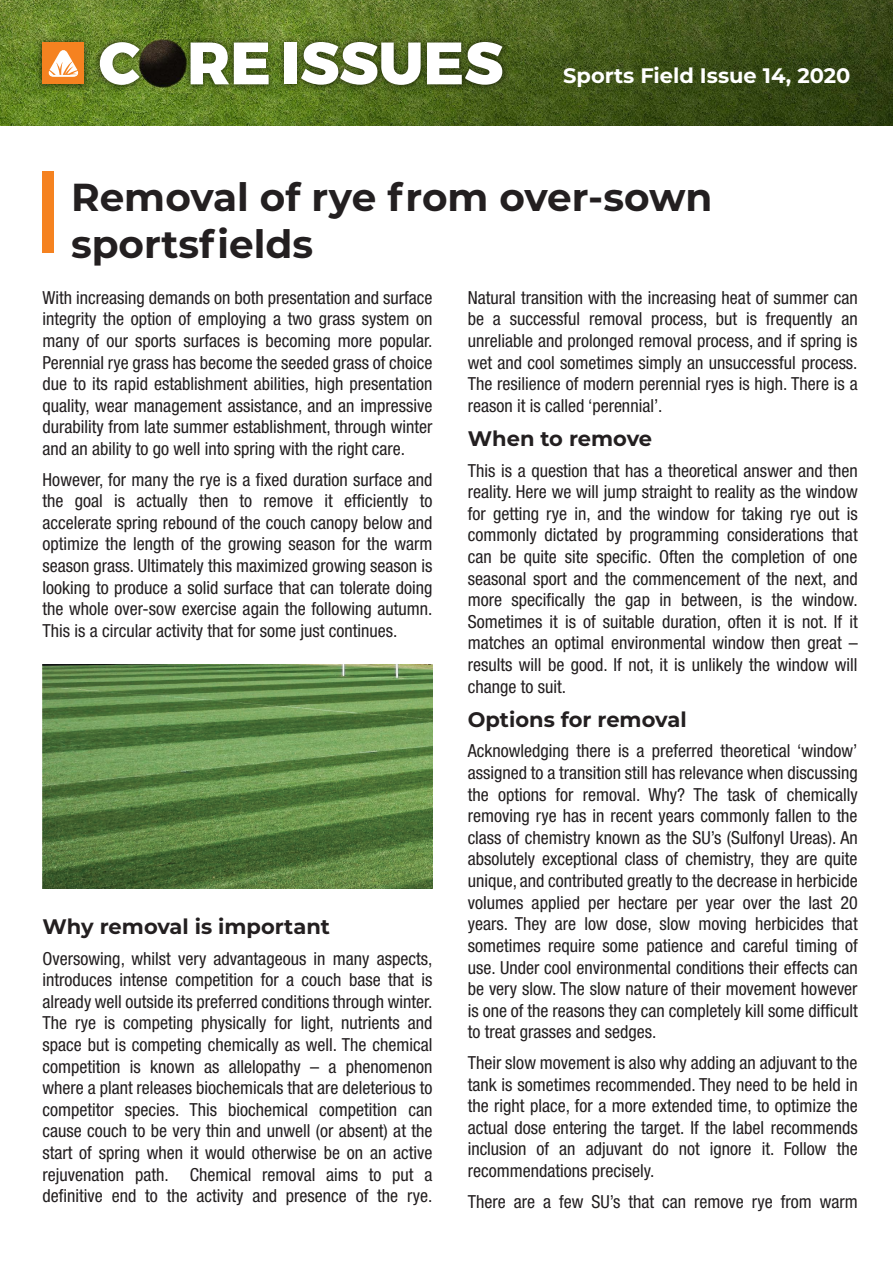
<style>
.page{position:relative;width:893px;height:1263px;background:#fff}
.page>*{position:absolute;margin:0;border:0;box-sizing:border-box;transform-origin:0 0}
.t1{font:700 39px/46.8px "Montserrat";color:#231f20}
.t2{font:700 21px "Montserrat";color:#231f20}
.t3{font:700 21px "Montserrat";color:#fff}
.t4{font:condensed 18px/21.6px "Helvetica Neue LT Std";color:#231f20;text-align:justify}
.t5{font:condensed 18px/21.6px "Helvetica Neue";color:#231f20;text-align:justify}
</style>
<div class="page">
<img style="left:0;top:0;width:893px;height:126px">
<img style="left:33px;top:32px;width:479px;height:62px">
<svg style="left:100px;top:42px;width:40px;height:43px"></svg>
<svg style="left:191px;top:43px;width:78px;height:41px"></svg>
<div style="left:284px;top:43px;width:13px;height:41px;background:#fff"></div>
<svg style="left:301px;top:42px;width:120px;height:43px"></svg>
<svg style="left:427px;top:42px;width:75px;height:43px"></svg>
<div style="left:43px;top:43px;width:41px;height:41px;background:#f58220"></div>
<svg style="left:48px;top:50px;width:31px;height:27px"></svg>
<div style="left:43px;top:172px;width:11px;height:81px;background:#f58220"></div>
<img style="left:43px;top:664px;width:389px;height:224px">
<p class="t3" style="left:563px;top:61px;width:289px">Sports Field Issue 14, 2020</p>
<h1 class="t1" style="left:71px;top:172px;width:643px">Removal of rye from over-sown sportsfields</h1>
<p class="t5" style="left:43px;top:286px;width:391px">With increasing demands on both presentation and surface integrity the option of employing a two grass system on many of our sports surfaces is becoming more popular.<br>Perennial rye grass has become the seeded grass of choice due to its rapid establishment abilities, high presentation quality, wear management assistance, and an impressive durability from late summer establishment, through winter and an ability to go well into spring with the right care.</p>
<p class="t5" style="left:43px;top:468px;width:391px">However, for many the rye is a fixed duration surface and the goal is actually then to remove it efficiently to accelerate spring rebound of the couch canopy below and optimize the length of the growing season for the warm season grass. Ultimately this maximized growing season is looking to produce a solid surface that can tolerate doing the whole over-sow exercise again the following autumn.<br>This is a circular activity that for some just continues.</p>
<p class="t2" style="left:43px;top:911px;width:289px">Why removal is important</p>
<p class="t4" style="left:43px;top:947px;width:391px">Oversowing, whilst very advantageous in many aspects, introduces intense competition for a couch base that is already well outside its preferred conditions through winter.<br>The rye is competing physically for light, nutrients and space but is competing chemically as well. The chemical competition is known as allelopathy – a phenomenon where a plant releases biochemicals that are deleterious to competitor species. This biochemical competition can cause couch to be very thin and unwell (or absent) at the start of spring when it would otherwise be on an active rejuvenation path. Chemical removal aims to put a definitive end to the activity and presence of the rye.</p>
<p class="t4" style="left:468px;top:286px;width:391px">Natural transition with the increasing heat of summer can be a successful removal process, but is frequently an unreliable and prolonged removal process, and if spring is wet and cool sometimes simply an unsuccessful process.<br>The resilience of modern perennial ryes is high. There is a reason it is called ‘perennial’.</p>
<p class="t2" style="left:468px;top:423px;width:186px">When to remove</p>
<p class="t4" style="left:468px;top:459px;width:391px">This is a question that has a theoretical answer and then reality. Here we will jump straight to reality as the window for getting rye in, and the window for taking rye out is commonly dictated by programming considerations that can be quite site specific. Often the completion of one seasonal sport and the commencement of the next, and more specifically the gap in between, is the window.<br>Sometimes it is of suitable duration, often it is not. If it matches an optimal environmental window then great – results will be good. If not, it is unlikely the window will change to suit.</p>
<p class="t2" style="left:468px;top:704px;width:220px">Options for removal</p>
<p class="t4" style="left:468px;top:740px;width:391px">Acknowledging there is a preferred theoretical ‘window’ assigned to a transition still has relevance when discussing the options for removal. Why? The task of chemically removing rye has in recent years commonly fallen to the class of chemistry known as the SU’s (Sulfonyl Ureas). An absolutely exceptional class of chemistry, they are quite unique, and contributed greatly to the decrease in herbicide volumes applied per hectare per year over the last 20 years. They are low dose, slow moving herbicides that sometimes require some patience and careful timing of use. Under cool environmental conditions their effects can be very slow. The slow nature of their movement however is one of the reasons they can completely kill some difficult to treat grasses and sedges.</p>
<p class="t4" style="left:468px;top:1051px;width:391px">Their slow movement is also why adding an adjuvant to the tank is sometimes recommended. They need to be held in the right place, for a more extended time, to optimize the actual dose entering the target. If the label recommends inclusion of an adjuvant do not ignore it. Follow the recommendations precisely.</p>
<p class="t4" style="left:468px;top:1190px;width:391px">There are a few SU’s that can remove rye from warm</p>
</div>
